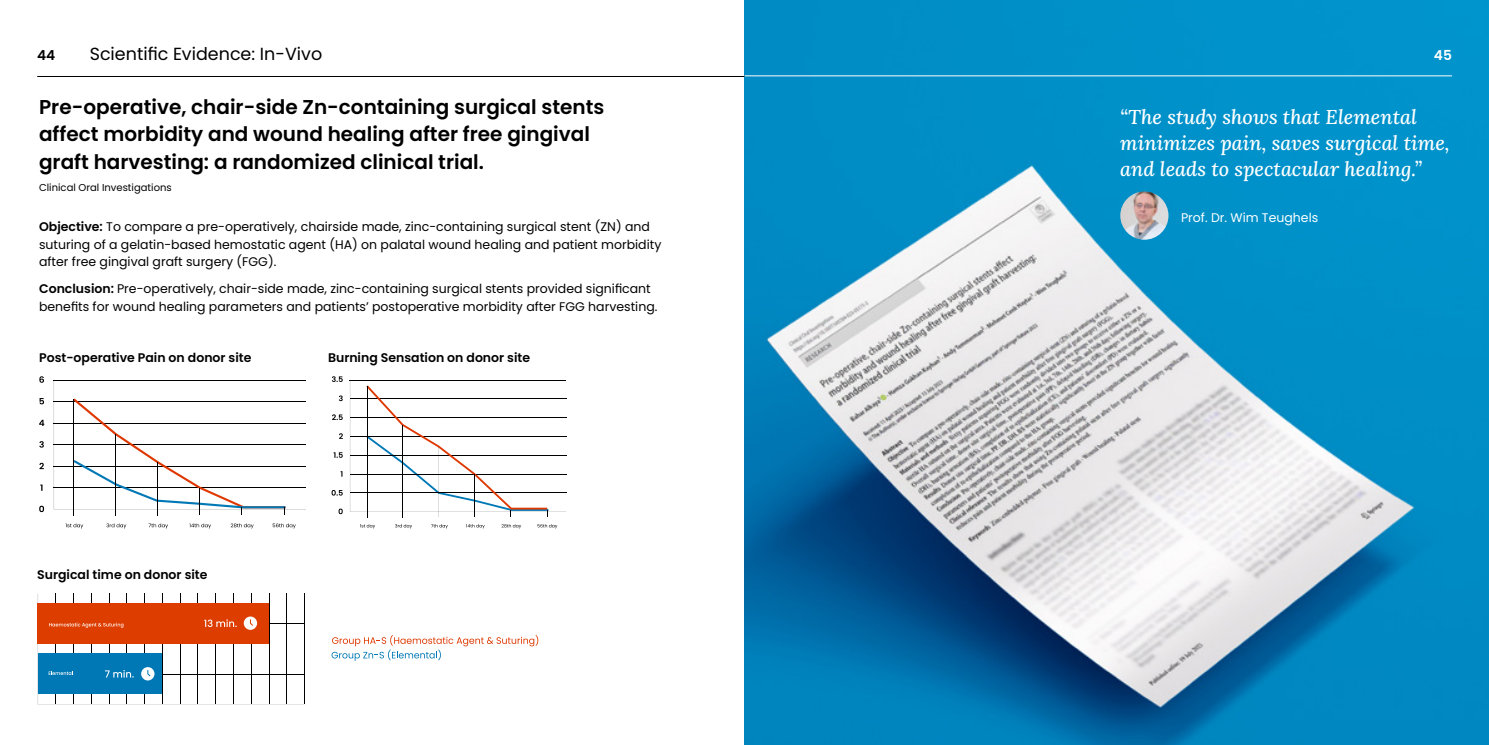
<style>
.page{position:relative;width:1489px;height:745px;background:#fff}
.page>*{position:absolute;margin:0;border:0;box-sizing:border-box;transform-origin:0 0}
.t1{font:600 20px/27.5px "Poppins";color:#000}
.t2{font:italic 500 20px/26.2px "Lora";color:#fff}
.t3{font:17.5px "Poppins";color:#000}
.t4{font:600 13.75px "Poppins";color:#000}
.t5{font:600 13.75px "Poppins";color:#fff}
.t6{font:12.5px/17.5px "Poppins";color:#000}
.t7{font:600 12.5px "Poppins";color:#000}
.t8{font:12.5px "Poppins";color:#fff}
.t9{font:10px "Poppins";color:#000}
.s1{font-weight:600}
</style>
<div class="page">
<svg style="left:39px;top:505px;width:5px;height:6px"></svg>
<svg style="left:66px;top:523px;width:17px;height:5px"></svg>
<svg style="left:106px;top:523px;width:20px;height:5px"></svg>
<svg style="left:148px;top:523px;width:20px;height:5px"></svg>
<svg style="left:189px;top:523px;width:22px;height:5px"></svg>
<svg style="left:231px;top:523px;width:23px;height:5px"></svg>
<svg style="left:273px;top:523px;width:23px;height:5px"></svg>
<svg style="left:39px;top:462px;width:5px;height:7px"></svg>
<svg style="left:39px;top:441px;width:5px;height:6px"></svg>
<svg style="left:39px;top:419px;width:5px;height:6px"></svg>
<svg style="left:39px;top:398px;width:5px;height:6px"></svg>
<svg style="left:39px;top:376px;width:5px;height:6px"></svg>
<hr style="left:74px;top:399px;width:1px;height:116px;background:#000">
<hr style="left:115px;top:434px;width:1px;height:81px;background:#000">
<hr style="left:157px;top:461px;width:1px;height:54px;background:#000">
<svg style="left:54px;top:380px;width:252px;height:134px"></svg>
<svg style="left:338px;top:508px;width:5px;height:6px"></svg>
<svg style="left:360px;top:524px;width:15px;height:4px"></svg>
<svg style="left:395px;top:524px;width:17px;height:4px"></svg>
<svg style="left:431px;top:524px;width:17px;height:4px"></svg>
<svg style="left:466px;top:524px;width:18px;height:4px"></svg>
<svg style="left:501px;top:524px;width:20px;height:4px"></svg>
<svg style="left:537px;top:524px;width:20px;height:4px"></svg>
<svg style="left:331px;top:490px;width:12px;height:5px"></svg>
<svg style="left:333px;top:452px;width:10px;height:5px"></svg>
<svg style="left:339px;top:433px;width:4px;height:5px"></svg>
<svg style="left:332px;top:414px;width:11px;height:6px"></svg>
<svg style="left:339px;top:395px;width:4px;height:6px"></svg>
<svg style="left:332px;top:376px;width:11px;height:6px"></svg>
<hr style="left:367px;top:386px;width:1px;height:131px;background:#000">
<hr style="left:402px;top:424px;width:1px;height:93px;background:#000">
<hr style="left:438px;top:446px;width:1px;height:71px;background:#000">
<svg style="left:350px;top:380px;width:216px;height:136px"></svg>
<svg style="left:331px;top:635px;width:207px;height:25px"></svg>
<hr style="left:304px;top:593px;width:1px;height:110px;background:#000">
<svg style="left:38px;top:593px;width:266px;height:111px"></svg>
<img style="left:744px;top:0;width:744px;height:744px">
<img style="left:1120px;top:191px;width:48px;height:48px;border-radius:24px">
<hr style="left:37px;top:76px;width:707px;height:1px;background:#000">
<hr style="left:744px;top:75px;width:707px;height:1px;background:#fff">
<p class="t4" style="left:37px;top:47px;width:20px">44</p>
<h2 class="t3" style="left:90px;top:44px;width:234px">Scientific Evidence: In-Vivo</h2>
<h1 class="t1" style="left:39px;top:93px;width:566px">Pre-operative, chair-side Zn-containing surgical stents affect morbidity and wound healing after free gingival graft harvesting: a randomized clinical trial.</h1>
<p class="t9" style="left:39px;top:181px;width:134px">Clinical Oral Investigations</p>
<p class="t6" style="left:39px;top:218px;width:623px"><span class="s1">Objective:</span> To compare a pre-operatively, chairside made, zinc-containing surgical stent (ZN) and suturing of a gelatin-based hemostatic agent (HA) on palatal wound healing and patient morbidity after free gingival graft surgery (FGG).</p>
<p class="t6" style="left:39px;top:280px;width:620px"><span class="s1">Conclusion:</span> Pre-operatively, chair-side made, zinc-containing surgical stents provided significant benefits for wound healing parameters and patients’ postoperative morbidity after FGG harvesting.</p>
<p class="t7" style="left:39px;top:350px;width:214px">Post-operative Pain on donor site</p>
<p class="t7" style="left:328px;top:350px;width:203px">Burning Sensation on donor site</p>
<p class="t7" style="left:37px;top:567px;width:172px">Surgical time on donor site</p>
<p class="t5" style="left:1433px;top:47px;width:19px">45</p>
<h1 class="t2" style="left:1120px;top:103px;width:331px">“The study shows that Elemental minimizes pain, saves surgical time, and leads to spectacular healing.”</h1>
<p class="t8" style="left:1180px;top:210px;width:139px">Prof. Dr. Wim Teughels</p>
</div>
